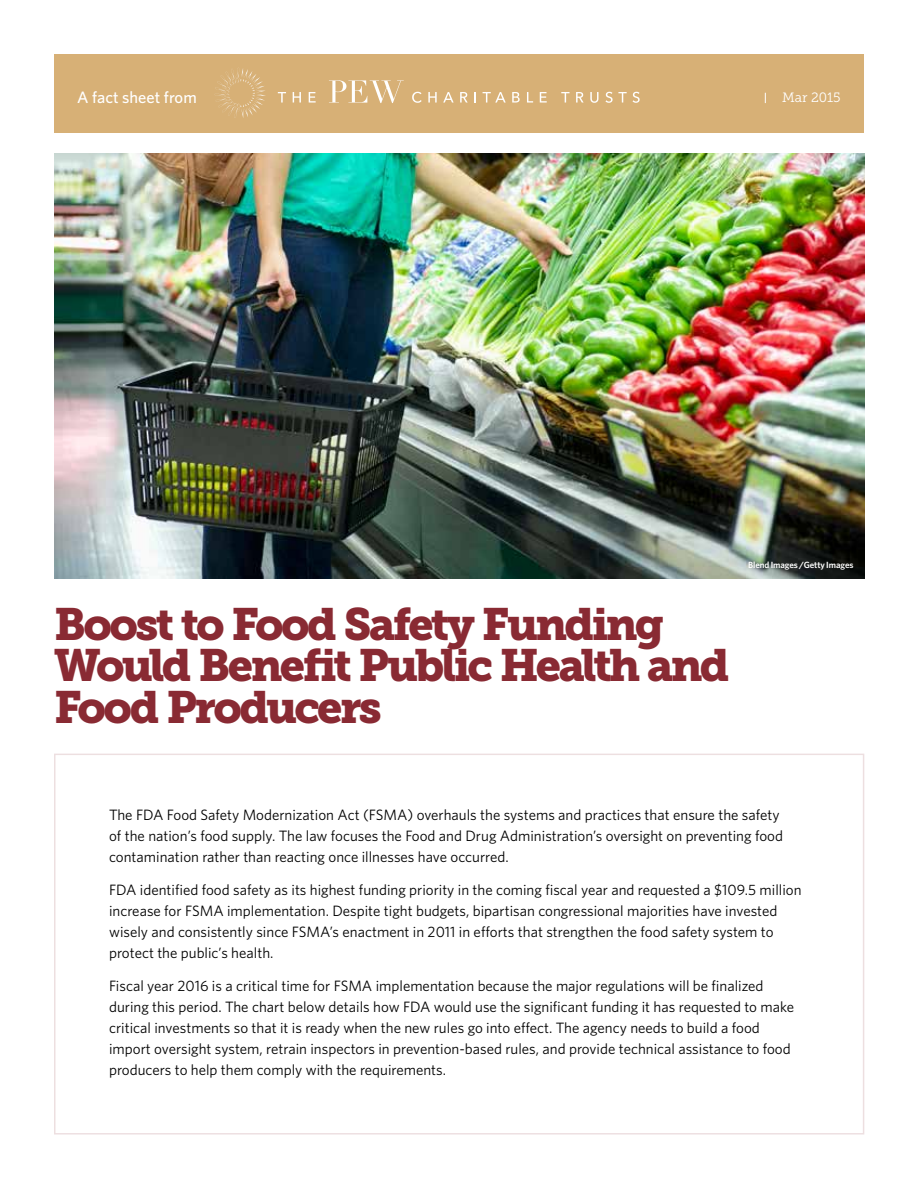
<style>
.page{position:relative;width:918px;height:1188px;background:#fff}
.page>*{position:absolute;margin:0;border:0;box-sizing:border-box;transform-origin:0 0}
.t1{font:45px/42px "Museo Slab 900";letter-spacing:-.06em;color:#892a33}
.t2{font:500 16.5px "Whitney";color:#fff}
.t3{font:15px/21px "Whitney";color:#000}
.t4{font:13.5px "Museo Slab 300";color:#fff}
.t5{font:600 9px "Whitney";letter-spacing:-.01em;color:#fff}
</style>
<div class="page">
<div style="left:54px;top:54px;width:810px;height:78px;background:#d7b076"></div>
<img style="left:55px;top:153px;width:809px;height:425px">
<svg style="left:214px;top:68px;width:52px;height:50px"></svg>
<svg style="left:278px;top:92px;width:8px;height:11px"></svg>
<svg style="left:293px;top:92px;width:8px;height:11px"></svg>
<svg style="left:309px;top:92px;width:7px;height:11px"></svg>
<svg style="left:412px;top:92px;width:10px;height:11px"></svg>
<svg style="left:428px;top:92px;width:9px;height:11px"></svg>
<svg style="left:443px;top:92px;width:11px;height:11px"></svg>
<svg style="left:460px;top:92px;width:8px;height:11px"></svg>
<svg style="left:474px;top:92px;width:2px;height:11px"></svg>
<svg style="left:483px;top:92px;width:23px;height:11px"></svg>
<svg style="left:512px;top:92px;width:8px;height:11px"></svg>
<svg style="left:527px;top:92px;width:6px;height:11px"></svg>
<svg style="left:540px;top:92px;width:7px;height:11px"></svg>
<svg style="left:561px;top:92px;width:8px;height:11px"></svg>
<svg style="left:576px;top:92px;width:8px;height:11px"></svg>
<svg style="left:590px;top:92px;width:9px;height:11px"></svg>
<svg style="left:605px;top:92px;width:22px;height:11px"></svg>
<svg style="left:633px;top:92px;width:7px;height:11px"></svg>
<svg style="left:329px;top:80px;width:75px;height:23px"></svg>
<p class="t2" style="left:77px;top:86px;width:121px">A fact sheet from</p>
<p class="t4" style="left:782px;top:90px;width:60px">Mar 2015</p>
<h1 class="t1" style="left:54px;top:603px;width:677px">Boost to Food Safety Funding<br>Would Benefit Public Health and<br>Food Producers</h1>
<p class="t5" style="left:748px;top:559px;width:107px">Blend Images /Getty Images</p>
<p class="t3" style="left:109px;top:804px;width:675px">The FDA Food Safety Modernization Act (FSMA) overhauls the systems and practices that ensure the safety of the nation’s food supply. The law focuses the Food and Drug Administration’s oversight on preventing food contamination rather than reacting once illnesses have occurred.</p>
<p class="t3" style="left:109px;top:879px;width:694px">FDA identified food safety as its highest funding priority in the coming fiscal year and requested a $109.5 million increase for FSMA implementation. Despite tight budgets, bipartisan congressional majorities have invested wisely and consistently since FSMA’s enactment in 2011 in efforts that strengthen the food safety system to protect the public’s health.</p>
<p class="t3" style="left:109px;top:975px;width:687px">Fiscal year 2016 is a critical time for FSMA implementation because the major regulations will be finalized during this period. The chart below details how FDA would use the significant funding it has requested to make critical investments so that it is ready when the new rules go into effect. The agency needs to build a food import oversight system, retrain inspectors in prevention-based rules, and provide technical assistance to food producers to help them comply with the requirements.</p>
</div>
